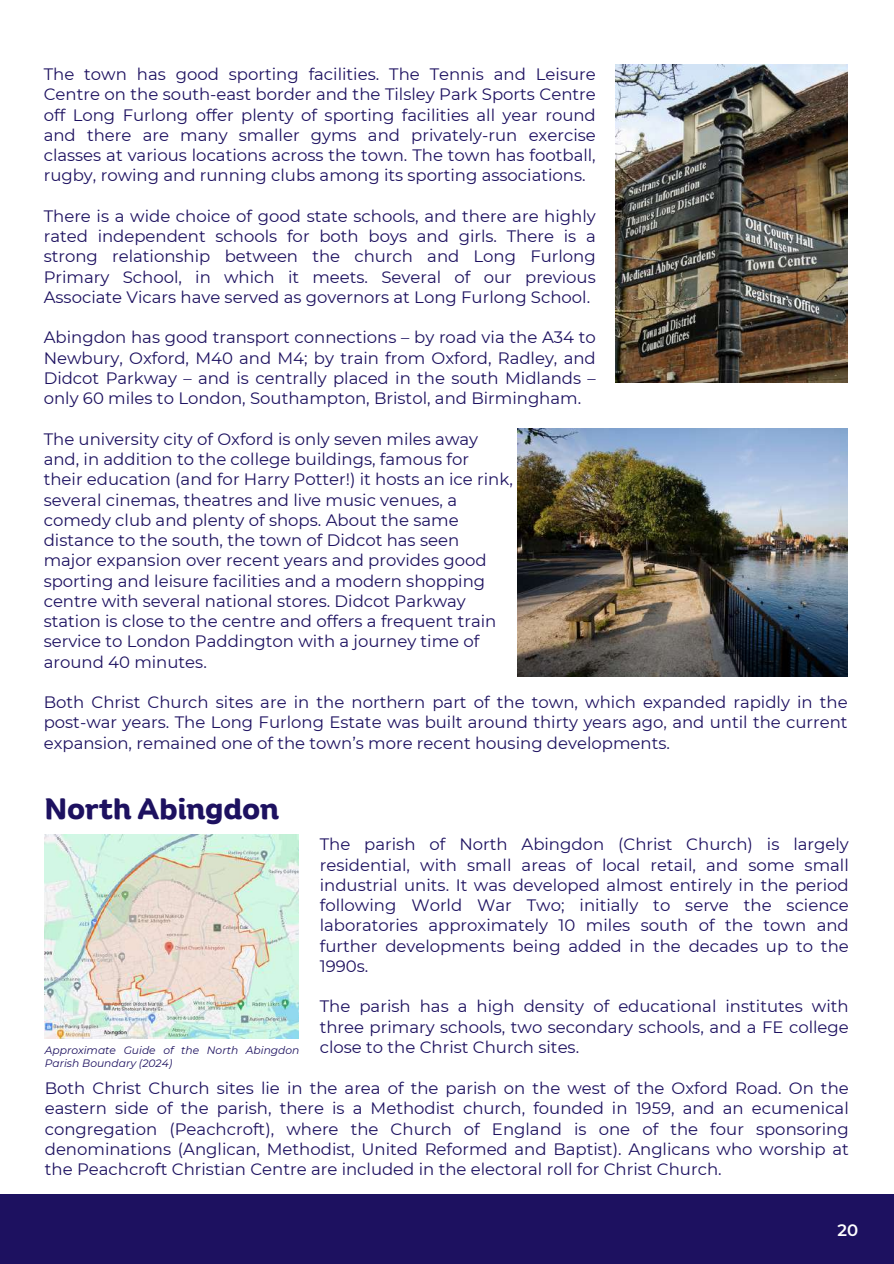
<style>
.page{position:relative;width:894px;height:1264px;background:#fff}
.page>*{position:absolute;margin:0;border:0;box-sizing:border-box;transform-origin:0 0}
.t1{font:700 28.2px "Binate Display";color:#1d1160}
.t2{font:16.5px/20.2px "Montserrat";color:#1d1160;text-align:justify}
.t3{font:600 16.5px "Montserrat";color:#fff}
.t4{font:italic 10.65px/12.8px "Montserrat";color:#1d1160}
</style>
<div class="page">
<div style="left:0;top:1194px;width:893px;height:69px;background:#1d1160"></div>
<img style="left:615px;top:65px;width:232px;height:318px">
<img style="left:517px;top:429px;width:330px;height:248px">
<img style="left:45px;top:835px;width:253px;height:203px">
<p class="t2" style="left:44px;top:64px;width:553px">The town has good sporting facilities. The Tennis and Leisure Centre on the south-east border and the Tilsley Park Sports Centre off Long Furlong offer plenty of sporting facilities all year round and there are many smaller gyms and privately-run exercise classes at various locations across the town. The town has football, rugby, rowing and running clubs among its sporting associations.</p>
<p class="t2" style="left:44px;top:206px;width:553px">There is a wide choice of good state schools, and there are highly rated independent schools for both boys and girls. There is a strong relationship between the church and Long Furlong Primary School, in which it meets. Several of our previous Associate Vicars have served as governors at Long Furlong School.</p>
<p class="t2" style="left:44px;top:327px;width:553px">Abingdon has good transport connections – by road via the A34 to Newbury, Oxford, M40 and M4; by train from Oxford, Radley, and Didcot Parkway – and is centrally placed in the south Midlands – only 60 miles to London, Southampton, Bristol, and Birmingham.</p>
<p class="t2" style="left:44px;top:428px;width:470px;text-align:left">The university city of Oxford is only seven miles away and, in addition to the college buildings, famous for<br>their education (and for Harry Potter!) it hosts an ice rink, several cinemas, theatres and live music venues, a comedy club and plenty of shops. About the same distance to the south, the town of Didcot has seen<br>major expansion over recent years and provides good sporting and leisure facilities and a modern shopping centre with several national stores. Didcot Parkway station is close to the centre and offers a frequent train service to London Paddington with a journey time of around 40 minutes.</p>
<p class="t2" style="left:44px;top:692px;width:805px">Both Christ Church sites are in the northern part of the town, which expanded rapidly in the post-war years. The Long Furlong Estate was built around thirty years ago, and until the current expansion, remained one of the town’s more recent housing developments.</p>
<h1 class="t1" style="left:45px;top:781px;width:236px">North Abingdon</h1>
<p class="t2" style="left:320px;top:834px;width:530px">The parish of North Abingdon (Christ Church) is largely residential, with small areas of local retail, and some small industrial units. It was developed almost entirely in the period following World War Two; initially to serve the science laboratories approximately 10 miles south of the town and further developments being added in the decades up to the 1990s.</p>
<p class="t2" style="left:320px;top:996px;width:530px">The parish has a high density of educational institutes with three primary schools, two secondary schools, and a FE college close to the Christ Church sites.</p>
<p class="t2" style="left:45px;top:1078px;width:805px">Both Christ Church sites lie in the area of the parish on the west of the Oxford Road. On the eastern side of the parish, there is a Methodist church, founded in 1959, and an ecumenical congregation (Peachcroft), where the Church of England is one of the four sponsoring denominations (Anglican, Methodist, United Reformed and Baptist). Anglicans who worship at the Peachcroft Christian Centre are included in the electoral roll for Christ Church.</p>
<p class="t4" style="left:45px;top:1043px;width:256px">Approximate Guide of the North Abingdon<br>Parish Boundary (2024)</p>
<p class="t3" style="left:837px;top:1219px;width:22px">20</p>
</div>
